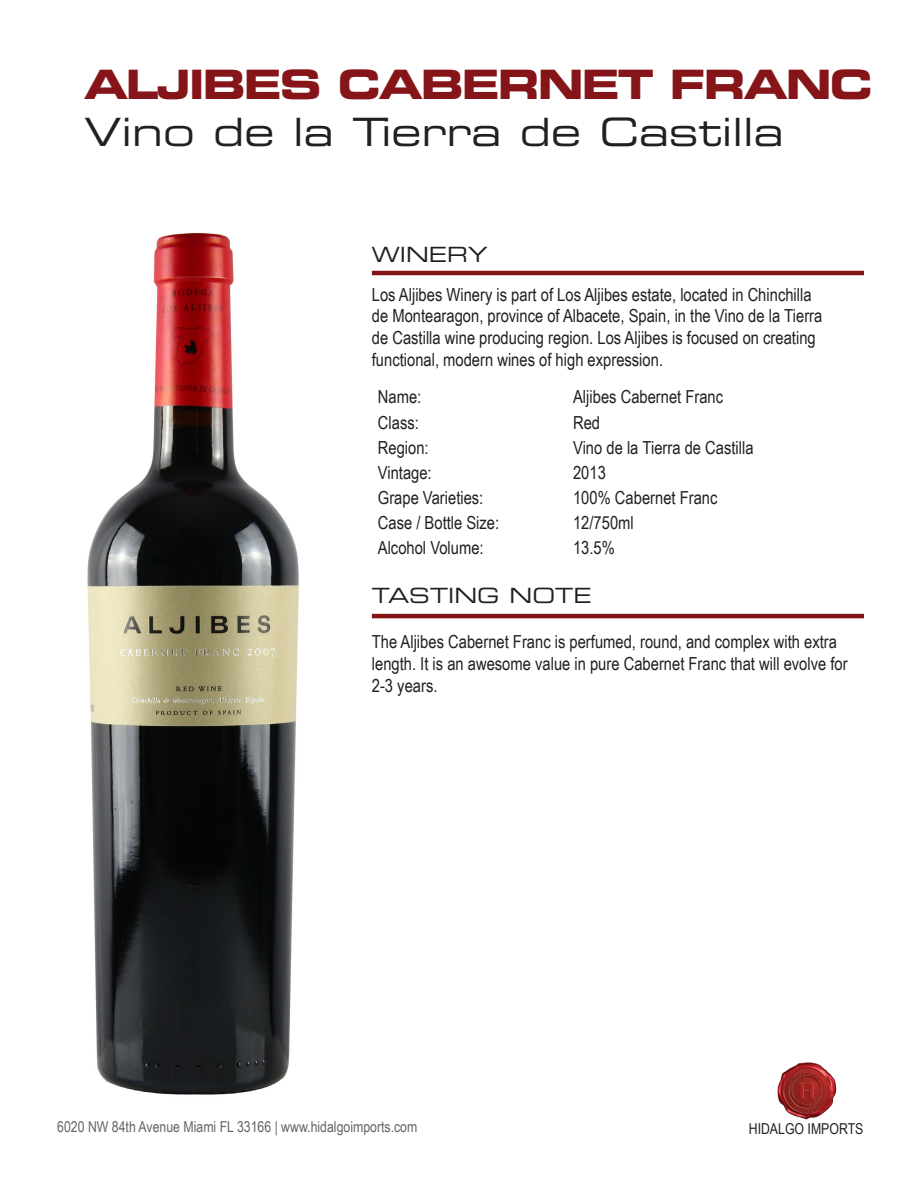
<style>
.page{position:relative;width:918px;height:1188px;background:#fff}
.page>*{position:absolute;margin:0;border:0;box-sizing:border-box;transform-origin:0 0}
.t1{font:40.5px "Eurostile LT Std Bold Ex 2";letter-spacing:-.05em;color:#851518}
.t2{font:39px "Eurostile LT Std Ex 2";color:#231f20}
.t3{font:21px "Eurostile LT Std Ex 2";color:#231f20}
.t4{font:18px/21.6px "Arial Narrow";color:#231f20}
.t5{font:15px "Arial Narrow";color:#231f20}
</style>
<div class="page">
<img style="left:87px;top:232px;width:212px;height:863px">
<hr style="left:372px;top:614px;width:492px;height:4px;background:#821416">
<hr style="left:372px;top:271px;width:492px;height:4px;background:#821416">
<img style="left:777px;top:1062px;width:60px;height:58px">
<p class="t1" style="left:84px;top:56px;width:790px">ALJIBES CABERNET FRANC</p>
<p class="t2" style="left:84px;top:105px;width:701px">Vino de la Tierra de Castilla</p>
<p class="t3" style="left:372px;top:240px;width:118px">WINERY</p>
<p class="t4" style="left:372px;top:283px;width:452px">Los Aljibes Winery is part of Los Aljibes estate, located in Chinchilla de Montearagon, province of Albacete, Spain, in the Vino de la Tierra de Castilla wine producing region. Los Aljibes is focused on creating functional, modern wines of high expression.</p>
<p class="t4" style="left:378px;top:386px;width:45px">Name:</p>
<p class="t4" style="left:573px;top:386px;width:152px">Aljibes Cabernet Franc</p>
<p class="t4" style="left:378px;top:411px;width:43px">Class:</p>
<p class="t4" style="left:573px;top:411px;width:29px">Red</p>
<p class="t4" style="left:378px;top:436px;width:52px">Region:</p>
<p class="t4" style="left:573px;top:436px;width:182px">Vino de la Tierra de Castilla</p>
<p class="t4" style="left:378px;top:461px;width:55px">Vintage:</p>
<p class="t4" style="left:573px;top:461px;width:34px">2013</p>
<p class="t4" style="left:378px;top:486px;width:107px">Grape Varieties:</p>
<p class="t4" style="left:573px;top:486px;width:146px">100% Cabernet Franc</p>
<p class="t4" style="left:378px;top:511px;width:123px">Case / Bottle Size:</p>
<p class="t4" style="left:573px;top:511px;width:62px">12/750ml</p>
<p class="t4" style="left:378px;top:536px;width:107px">Alcohol Volume:</p>
<p class="t4" style="left:573px;top:536px;width:43px">13.5%</p>
<p class="t3" style="left:372px;top:581px;width:221px">TASTING NOTE</p>
<p class="t4" style="left:372px;top:631px;width:477px">The Aljibes Cabernet Franc is perfumed, round, and complex with extra length. It is an awesome value in pure Cabernet Franc that will evolve for<br>2-3 years.</p>
<p class="t5" style="left:57px;top:1116px;width:362px">6020 NW 84th Avenue Miami FL 33166 | www.hidalgoimports.com</p>
<p class="t5" style="left:749px;top:1118px;width:116px">HIDALGO IMPORTS</p>
</div>
